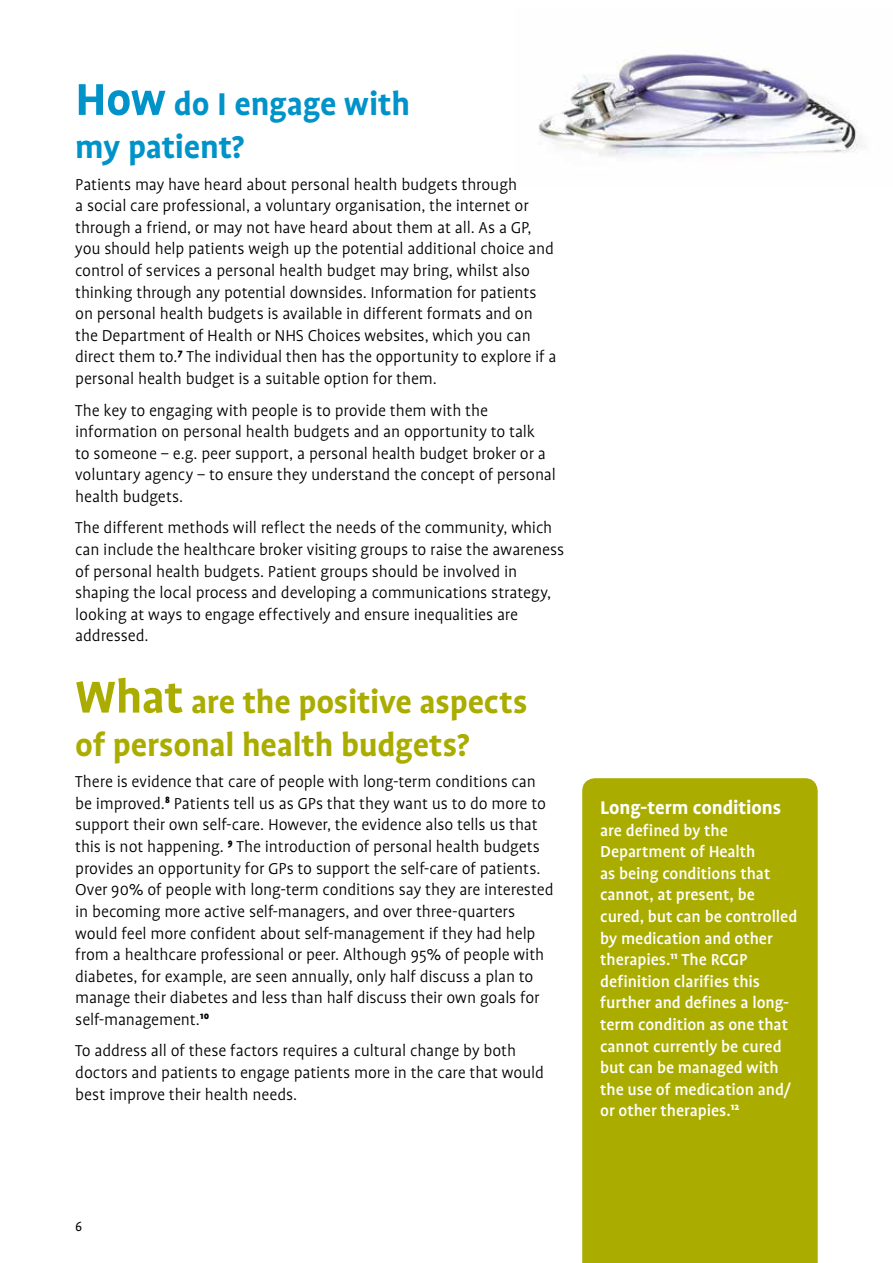
<style>
.page{position:relative;width:893px;height:1263px;background:#fff}
.page>*{position:absolute;margin:0;border:0;box-sizing:border-box;transform-origin:0 0}
.t1{font:700 36px/43.2px "Profile";letter-spacing:-.005em;color:#aaad00}
.t2{font:700 36px/43.2px "Profile";letter-spacing:-.005em;color:#0093c9}
.t3{font:700 21px "Profile";letter-spacing:-.005em;color:#fff}
.t4{font:300 18px/21.6px "Profile";letter-spacing:-.01em;color:#000}
.t5{font:500 18px/21.6px "Profile";letter-spacing:-.005em;color:#fff}
.t6{font:15px "Profile";color:#000}
.s1{font-size:51px}
</style>
<div class="page">
<img style="left:539px;top:52px;width:320px;height:104px">
<div style="left:582px;top:778px;width:236px;height:485px;background:#aaad00"></div>
<h2 class="t2" style="left:75px;top:82px;width:336px"><span class="s1">How</span> do I engage with my patient?</h2>
<p class="t4" style="left:75px;top:173px;width:483px">Patients may have heard about personal health budgets through<br>a social care professional, a voluntary organisation, the internet or through a friend, or may not have heard about them at all. As a GP, you should help patients weigh up the potential additional choice and control of services a personal health budget may bring, whilst also thinking through any potential downsides. Information for patients on personal health budgets is available in different formats and on the Department of Health or NHS Choices websites, which you can direct them to.<sup>7</sup> The individual then has the opportunity to explore if a personal health budget is a suitable option for them.</p>
<p class="t4" style="left:75px;top:399px;width:482px">The key to engaging with people is to provide them with the information on personal health budgets and an opportunity to talk<br>to someone – e.g. peer support, a personal health budget broker or a voluntary agency – to ensure they understand the concept of personal health budgets.</p>
<p class="t4" style="left:75px;top:517px;width:490px">The different methods will reflect the needs of the community, which can include the healthcare broker visiting groups to raise the awareness of personal health budgets. Patient groups should be involved in shaping the local process and developing a communications strategy, looking at ways to engage effectively and ensure inequalities are addressed.</p>
<h2 class="t1" style="left:75px;top:680px;width:454px"><span class="s1">What</span> are the positive aspects of personal health budgets?</h2>
<p class="t4" style="left:75px;top:771px;width:480px">There is evidence that care of people with long-term conditions can be improved.<sup>8</sup> Patients tell us as GPs that they want us to do more to support their own self-care. However, the evidence also tells us that this is not happening. <sup>9</sup> The introduction of personal health budgets provides an opportunity for GPs to support the self-care of patients.<br>Over 90% of people with long-term conditions say they are interested in becoming more active self-managers, and over three-quarters would feel more confident about self-management if they had help from a healthcare professional or peer. Although 95% of people with diabetes, for example, are seen annually, only half discuss a plan to manage their diabetes and less than half discuss their own goals for self-management.<sup>10</sup></p>
<p class="t4" style="left:75px;top:1040px;width:470px">To address all of these factors requires a cultural change by both doctors and patients to engage patients more in the care that would best improve their health needs.</p>
<p class="t3" style="left:600px;top:796px;width:182px">Long-term conditions</p>
<p class="t5" style="left:600px;top:819px;width:199px">are defined by the<br>Department of Health<br>as being conditions that cannot, at present, be cured, but can be controlled by medication and other therapies.<sup>11</sup> The RCGP definition clarifies this further and defines a long&shy;term condition as one that cannot currently be cured but can be managed with the use of medication and/ or other therapies.<sup>12</sup></p>
<p class="t6" style="left:75px;top:1219px;width:8px">6</p>
</div>
